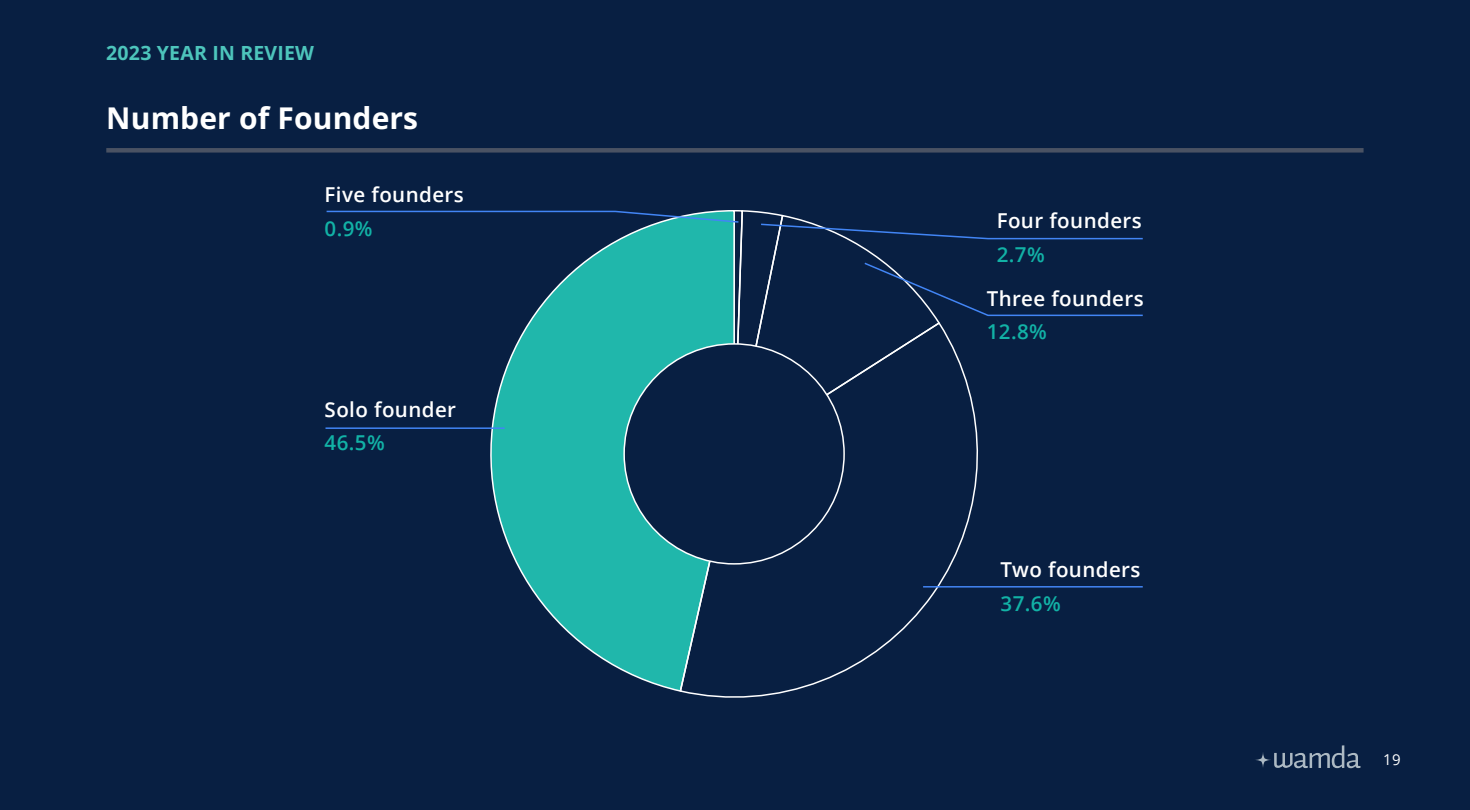
<style>
.page{position:relative;width:1470px;height:810px;background:#081f42}
.page>*{position:absolute;margin:0;border:0;box-sizing:border-box;transform-origin:0 0}
.t1{font:700 30px "Open Sans";letter-spacing:.005em;color:#fff}
.t2{font:600 20.55px "Open Sans";letter-spacing:.02em;color:#fff}
.t3{font:600 20.55px "Open Sans";color:#12b2a6}
.t4{font:700 19.5px "Open Sans";letter-spacing:.01em;color:#4dc5bc}
.t5{font:15px "Open Sans";color:#fff}
</style>
<div class="page">
<div style="left:106px;top:148px;width:1258px;height:5px;background:#4a5263"></div>
<svg style="left:507px;top:544px;width:172px;height:148px"></svg>
<svg style="left:679px;top:544px;width:282px;height:154px"></svg>
<hr style="left:923px;top:586px;width:220px;height:2px;background:#4285f5">
<div style="left:624px;top:344px;width:220px;height:220px;background:#081f42;border-radius:50%"></div>
<svg style="left:325px;top:210px;width:818px;height:334px"></svg>
<svg style="left:1255px;top:745px;width:105px;height:24px"></svg>
<p class="t4" style="left:106px;top:39px;width:209px">2023 YEAR IN REVIEW</p>
<h1 class="t1" style="left:106px;top:98px;width:313px">Number of Founders</h1>
<p class="t2" style="left:325px;top:181px;width:141px">Five founders</p>
<p class="t3" style="left:325px;top:214px;width:50px">0.9%</p>
<p class="t2" style="left:325px;top:396px;width:133px">Solo founder</p>
<p class="t3" style="left:325px;top:429px;width:62px">46.5%</p>
<p class="t2" style="left:997px;top:207px;width:147px">Four founders</p>
<p class="t3" style="left:997px;top:240px;width:50px">2.7%</p>
<p class="t2" style="left:987px;top:284px;width:159px">Three founders</p>
<p class="t3" style="left:987px;top:318px;width:62px">12.8%</p>
<p class="t2" style="left:1001px;top:556px;width:141px">Two founders</p>
<p class="t3" style="left:1001px;top:589px;width:62px">37.6%</p>
<p class="t5" style="left:1383px;top:749px;width:19px">19</p>
</div>
